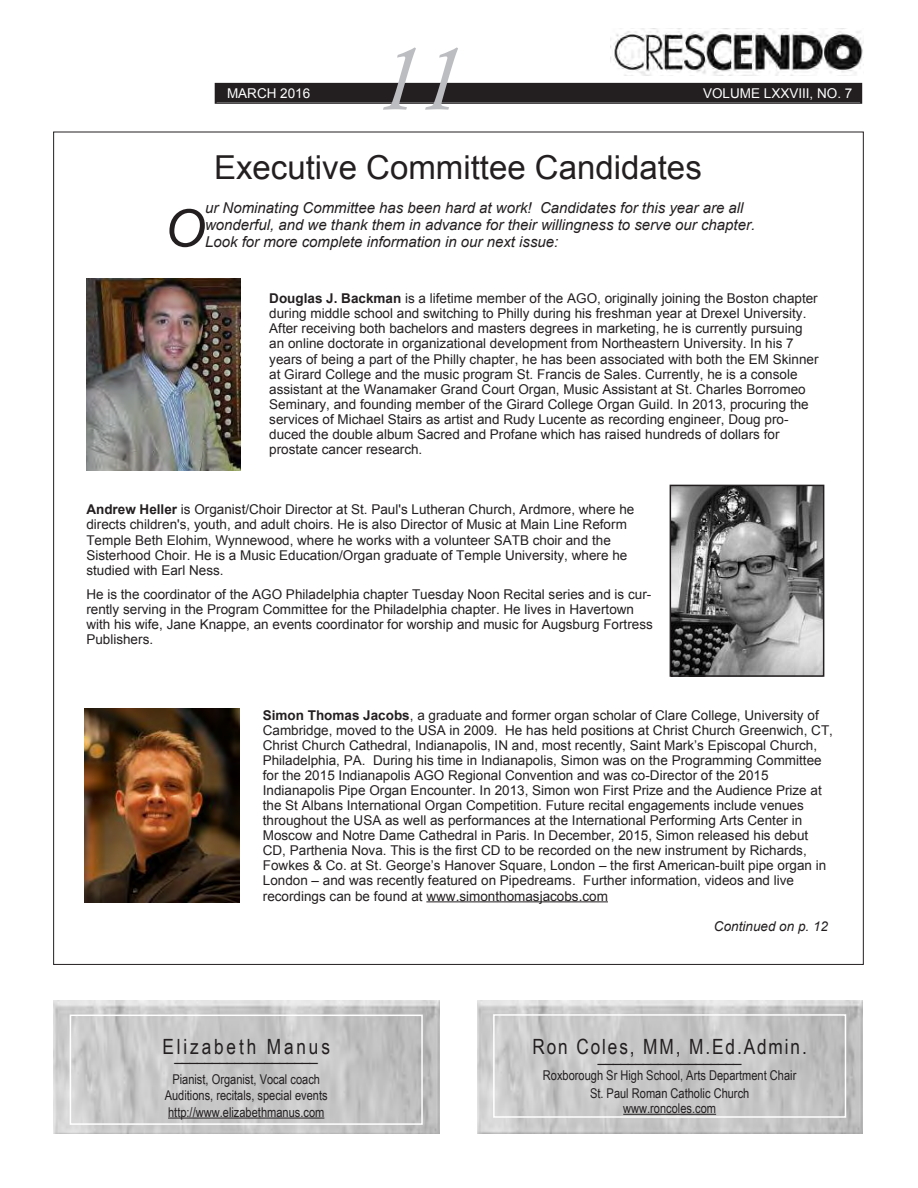
<style>
.page{position:relative;width:918px;height:1188px;background:#fff}
.page>*{position:absolute;margin:0;border:0;box-sizing:border-box;transform-origin:0 0}
.t1{font:italic 90px "Calisto";color:#bcbdc0}
.t2{font:italic 51.9px "Arial";color:#231f20}
.t3{font:33px "Arial";color:#231f20}
.t4{font:21px "Arial Narrow";letter-spacing:.09em;color:#231f20}
.t5{font:21px "Arial Narrow";letter-spacing:.135em;color:#231f20}
.t6{font:italic 15px/16.8px "Arial";color:#231f20}
.t7{font:15px "Arial";color:#231f20}
.t8{font:13.5px/15.1px "Arial";color:#231f20}
.t9{font:13.5px/16.5px "Arial Narrow";color:#231f20;text-align:center}
.t10{font:13.5px "Arial";color:#fff}
.t11{font:italic 13.5px "Arial";color:#231f20}
.s1{font-weight:700}
</style>
<div class="page">
<div style="left:216px;top:84px;width:645px;height:18px;background:#231f20"></div>
<div style="left:215px;top:83px;width:647px;height:21px;border:2px solid #231f20"></div>
<img style="left:610px;top:28px;width:253px;height:48px">
<hr style="left:426px;top:901px;width:182px;height:1px;background:#231f20">
<img style="left:85px;top:708px;width:154px;height:194px">
<img style="left:673px;top:488px;width:148px;height:186px">
<div style="left:670px;top:485px;width:154px;height:192px;border:2px solid #231f20"></div>
<img style="left:86px;top:279px;width:155px;height:192px">
<img style="left:54px;top:1001px;width:385px;height:133px">
<div style="left:70px;top:1015px;width:353px;height:110px;border:2px solid #fff"></div>
<hr style="left:168px;top:1118px;width:156px;height:1px;background:#231f20">
<img style="left:477px;top:1000px;width:386px;height:134px">
<div style="left:493px;top:1014px;width:353px;height:104px;border:2px solid #fff"></div>
<hr style="left:623px;top:1114px;width:93px;height:1px;background:#231f20">
<p class="t10" style="left:227px;top:85px;width:85px">MARCH 2016</p>
<h1 class="t1" style="left:376px;top:28px;width:86px">11</h1>
<p class="t10" style="left:703px;top:85px;width:151px">VOLUME LXXVIII, NO. 7</p>
<h3 class="t3" style="left:214px;top:149px;width:489px">Executive Committee Candidates</h3>
<h2 class="t2" style="left:165px;top:200px;width:42px">O</h2>
<p class="t6" style="left:205px;top:199px;width:552px">ur Nominating Committee has been hard at work! Candidates for this year are all wonderful, and we thank them in advance for their willingness to serve our chapter.<br>Look for more complete information in our next issue:</p>
<p class="t8" style="left:269px;top:291px;width:551px"><span class="s1">Douglas J. Backman</span> is a lifetime member of the AGO, originally joining the Boston chapter during middle school and switching to Philly during his freshman year at Drexel University.<br>After receiving both bachelors and masters degrees in marketing, he is currently pursuing an online doctorate in organizational development from Northeastern University. In his 7 years of being a part of the Philly chapter, he has been associated with both the EM Skinner at Girard College and the music program St. Francis de Sales. Currently, he is a console assistant at the Wanamaker Grand Court Organ, Music Assistant at St. Charles Borromeo Seminary, and founding member of the Girard College Organ Guild. In 2013, procuring the services of Michael Stairs as artist and Rudy Lucente as recording engineer, Doug pro&shy;duced the double album Sacred and Profane which has raised hundreds of dollars for prostate cancer research.</p>
<p class="t8" style="left:86px;top:502px;width:550px"><span class="s1">Andrew Heller</span> is Organist/Choir Director at St. Paul's Lutheran Church, Ardmore, where he directs children's, youth, and adult choirs. He is also Director of Music at Main Line Reform Temple Beth Elohim, Wynnewood, where he works with a volunteer SATB choir and the Sisterhood Choir. He is a Music Education/Organ graduate of Temple University, where he studied with Earl Ness.</p>
<p class="t8" style="left:86px;top:587px;width:568px">He is the coordinator of the AGO Philadelphia chapter Tuesday Noon Recital series and is cur&shy;rently serving in the Program Committee for the Philadelphia chapter. He lives in Havertown with his wife, Jane Knappe, an events coordinator for worship and music for Augsburg Fortress Publishers.</p>
<p class="t8" style="left:263px;top:707px;width:572px"><span class="s1">Simon Thomas Jacobs</span>, a graduate and former organ scholar of Clare College, University of Cambridge, moved to the USA in 2009. He has held positions at Christ Church Greenwich, CT, Christ Church Cathedral, Indianapolis, IN and, most recently, Saint Mark’s Episcopal Church, Philadelphia, PA. During his time in Indianapolis, Simon was on the Programming Committee for the 2015 Indianapolis AGO Regional Convention and was co-Director of the 2015<br>Indianapolis Pipe Organ Encounter. In 2013, Simon won First Prize and the Audience Prize at the St Albans International Organ Competition. Future recital engagements include venues throughout the USA as well as performances at the International Performing Arts Center in Moscow and Notre Dame Cathedral in Paris. In December, 2015, Simon released his debut CD, Parthenia Nova. This is the first CD to be recorded on the new instrument by Richards, Fowkes &amp; Co. at St. George’s Hanover Square, London – the first American-built pipe organ in London – and was recently featured on Pipedreams. Further information, videos and live recordings can be found at www.simonthomasjacobs.com</p>
<p class="t11" style="left:714px;top:919px;width:116px">Continued on p. 12</p>
<h3 class="t5" style="left:162px;top:1034px;width:169px">Elizabeth Manus</h3>
<p class="t7" style="left:174px;top:1048px;width:145px">___________________</p>
<p class="t9" style="left:165px;top:1071px;width:165px">Pianist, Organist, Vocal coach<br>Auditions, recitals, special events http://www.elizabethmanus.com</p>
<h3 class="t4" style="left:532px;top:1035px;width:276px">Ron Coles, MM, M.Ed.Admin.</h3>
<p class="t7" style="left:598px;top:1048px;width:145px">___________________</p>
<p class="t9" style="left:543px;top:1066px;width:255px;line-height:18px">Roxborough Sr High School, Arts Department Chair<br>St. Paul Roman Catholic Church</p>
<p class="t9" style="left:623px;top:1100px;width:94px">www.roncoles.com</p>
</div>
